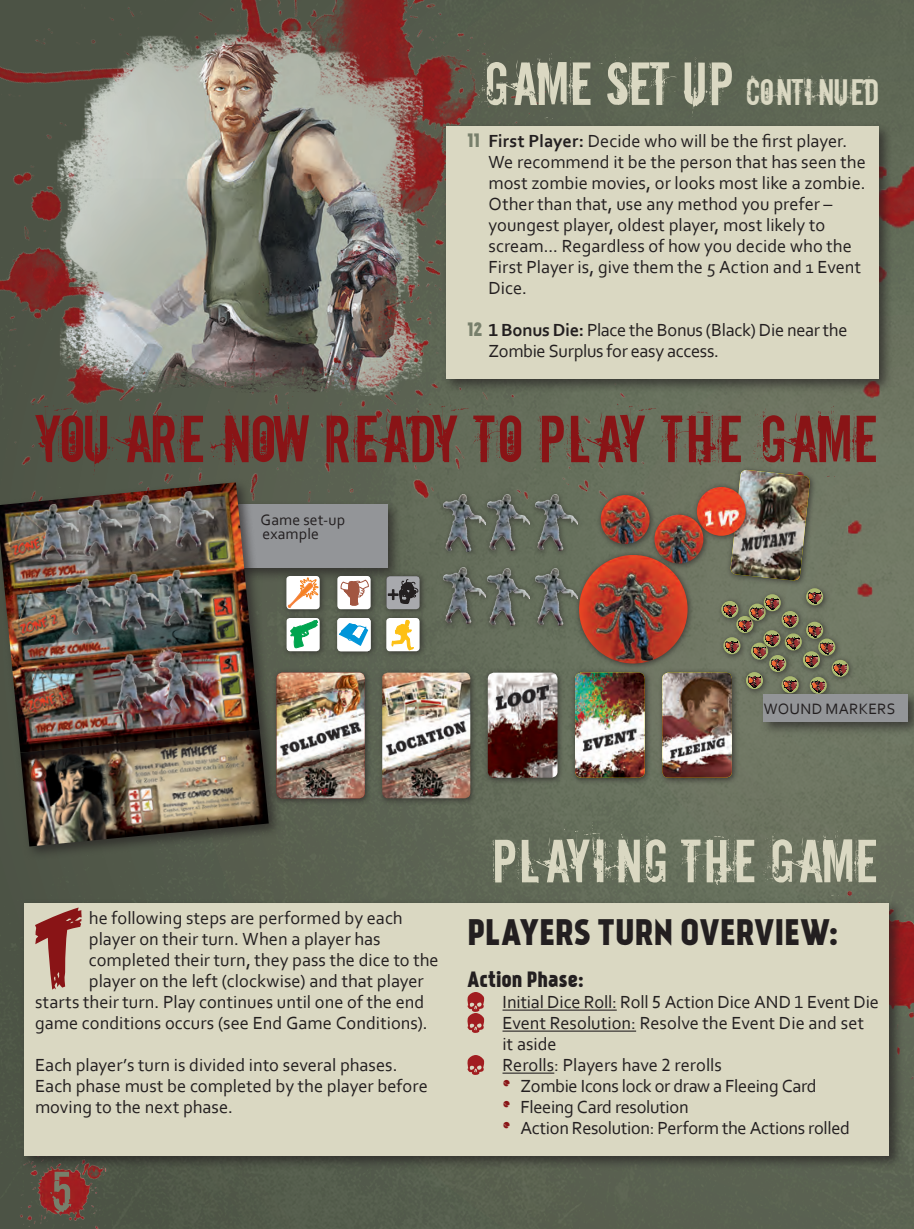
<style>
.page{position:relative;width:914px;height:1229px;background:#fff}
.page>*{position:absolute;margin:0;border:0;box-sizing:border-box;transform-origin:0 0}
.t1{font:110.25px "Feastof Flesh BB";color:#891416}
.t2{font:63px "Downcome";letter-spacing:.005em;color:#891416}
.t3{font:57.75px "Downcome";color:#dad8c2}
.t4{font:57.75px "Downcome";letter-spacing:.055em;color:#dad8c2}
.t5{font:52.5px "Downcome";color:#777f6b}
.t6{font:35px "Kankin";letter-spacing:.015em;color:#231f20}
.t7{font:21px "Kankin";color:#231f20}
.t8{font:18.38px/21px "Corbel";color:#231f20}
.t9{font:18.38px/21px "Corbel";letter-spacing:-.02em;color:#231f20}
.t10{font:15.75px/14px "Corbel";letter-spacing:.01em;color:#231f20}
.s1{font-size:35px}
.s2{font-family:"Kankin";color:#777f6b}
.s3{font-weight:700}
.s4{font-family:"Downcome";font-size:21px;color:#891416}
</style>
<div class="page">
<img style="left:0;top:0;width:914px;height:1228px">
<img style="left:0;top:1149px;width:110px;height:79px">
<div style="left:726px;top:465px;width:90px;height:122px;background:#231f20;opacity:.67"></div>
<img style="left:730px;top:470px;width:80px;height:111px">
<div style="left:170px;top:500px;width:232px;height:82px;background:#231f20;opacity:.67"></div>
<div style="left:175px;top:504px;width:212px;height:63px;background:#939598"></div>
<div style="left:20px;top:899px;width:884px;height:271px;background:#231f20;opacity:.67"></div>
<div style="left:24px;top:903px;width:865px;height:252px;background:#dad8c2"></div>
<div style="left:442px;top:122px;width:452px;height:271px;background:#231f20;opacity:.67"></div>
<div style="left:446px;top:126px;width:432px;height:252px;background:#dad8c2"></div>
<hr style="left:502px;top:1009px;width:114px;height:1px;background:#231f20">
<hr style="left:502px;top:1030px;width:134px;height:1px;background:#231f20">
<hr style="left:502px;top:1072px;width:52px;height:1px;background:#231f20">
<svg style="left:467px;top:992px;width:18px;height:41px"></svg>
<svg style="left:467px;top:1055px;width:18px;height:20px"></svg>
<div style="left:381px;top:571px;width:46px;height:46px;background:#231f20;opacity:.67"></div>
<svg style="left:386px;top:576px;width:33px;height:33px"></svg>
<div style="left:381px;top:613px;width:46px;height:46px;background:#231f20;opacity:.67"></div>
<svg style="left:386px;top:618px;width:33px;height:33px"></svg>
<div style="left:333px;top:571px;width:45px;height:46px;background:#231f20;opacity:.67"></div>
<svg style="left:337px;top:576px;width:33px;height:33px"></svg>
<div style="left:333px;top:613px;width:45px;height:46px;background:#231f20;opacity:.67"></div>
<svg style="left:337px;top:618px;width:33px;height:33px"></svg>
<div style="left:282px;top:571px;width:45px;height:46px;background:#231f20;opacity:.67"></div>
<svg style="left:286px;top:576px;width:34px;height:33px"></svg>
<div style="left:282px;top:613px;width:45px;height:46px;background:#231f20;opacity:.67"></div>
<svg style="left:286px;top:618px;width:34px;height:33px"></svg>
<div style="left:438px;top:489px;width:54px;height:69px;background:#636c59"></div>
<img style="left:441px;top:494px;width:41px;height:57px">
<div style="left:438px;top:562px;width:54px;height:68px;background:#636b59"></div>
<img style="left:443px;top:567px;width:39px;height:56px">
<div style="left:482px;top:489px;width:54px;height:68px;background:#231f20;opacity:.67"></div>
<img style="left:483px;top:494px;width:46px;height:57px">
<div style="left:482px;top:564px;width:54px;height:68px;background:#656e5b"></div>
<img style="left:483px;top:568px;width:46px;height:57px">
<div style="left:16px;top:725px;width:267px;height:136px;background:#231f20;opacity:.67"></div>
<img style="left:20px;top:767px;width:249px;height:79px">
<div style="left:0;top:478px;width:274px;height:289px;background:#231f20;opacity:.67"></div>
<img style="left:0;top:482px;width:260px;height:270px">
<div style="left:155px;top:648px;width:63px;height:76px;background:#231f20;opacity:.67"></div>
<img style="left:169px;top:650px;width:37px;height:61px">
<div style="left:107px;top:650px;width:62px;height:76px;background:#231f20;opacity:.67"></div>
<img style="left:106px;top:652px;width:52px;height:61px">
<div style="left:111px;top:570px;width:62px;height:75px;background:#231f20;opacity:.67"></div>
<img style="left:110px;top:572px;width:44px;height:60px">
<div style="left:123px;top:491px;width:62px;height:76px;background:#231f20;opacity:.67"></div>
<img style="left:122px;top:493px;width:44px;height:61px">
<div style="left:62px;top:574px;width:63px;height:76px;background:#231f20;opacity:.67"></div>
<img style="left:62px;top:576px;width:51px;height:61px">
<div style="left:74px;top:496px;width:63px;height:75px;background:#231f20;opacity:.67"></div>
<img style="left:74px;top:498px;width:51px;height:60px">
<div style="left:31px;top:500px;width:62px;height:75px;background:#231f20;opacity:.67"></div>
<img style="left:30px;top:502px;width:51px;height:60px">
<div style="left:154px;top:566px;width:62px;height:75px;background:#231f20;opacity:.67"></div>
<img style="left:153px;top:567px;width:51px;height:61px">
<div style="left:166px;top:487px;width:62px;height:76px;background:#231f20;opacity:.67"></div>
<img style="left:165px;top:489px;width:51px;height:60px">
<div style="left:530px;top:564px;width:54px;height:68px;background:#656f5b"></div>
<img style="left:531px;top:568px;width:43px;height:57px">
<div style="left:530px;top:489px;width:54px;height:68px;background:#656f5b"></div>
<img style="left:534px;top:494px;width:43px;height:57px">
<div style="left:692px;top:482px;width:60px;height:61px;background:#231f20;opacity:.67"></div>
<img style="left:696px;top:487px;width:49px;height:49px;border-radius:24px">
<div style="left:596px;top:490px;width:60px;height:61px;background:#231f20;opacity:.67"></div>
<img style="left:600px;top:495px;width:49px;height:49px;border-radius:24px">
<div style="left:650px;top:510px;width:60px;height:60px;background:#231f20;opacity:.67"></div>
<img style="left:654px;top:514px;width:49px;height:49px;border-radius:24px">
<div style="left:574px;top:550px;width:120px;height:120px;background:#231f20;opacity:.67"></div>
<img style="left:579px;top:555px;width:108px;height:108px;border-radius:54px">
<div style="left:716px;top:596px;width:29px;height:29px;background:#707764"></div>
<div style="left:741px;top:667px;width:29px;height:29px;background:#707764"></div>
<div style="left:718px;top:632px;width:29px;height:29px;background:#707864"></div>
<div style="left:827px;top:655px;width:29px;height:29px;background:#231f20;opacity:.67"></div>
<div style="left:801px;top:583px;width:29px;height:29px;background:#717965"></div>
<svg style="left:721px;top:588px;width:127px;height:106px"></svg>
<div style="left:483px;top:668px;width:81px;height:116px;background:#231f20;opacity:.67"></div>
<img style="left:488px;top:672px;width:69px;height:105px">
<div style="left:570px;top:668px;width:81px;height:116px;background:#231f20;opacity:.67"></div>
<img style="left:575px;top:672px;width:69px;height:105px">
<div style="left:657px;top:668px;width:82px;height:116px;background:#231f20;opacity:.67"></div>
<img style="left:662px;top:672px;width:70px;height:105px">
<div style="left:272px;top:668px;width:99px;height:137px;background:#231f20;opacity:.67"></div>
<img style="left:276px;top:672px;width:89px;height:126px">
<div style="left:377px;top:668px;width:100px;height:137px;background:#231f20;opacity:.67"></div>
<img style="left:382px;top:672px;width:88px;height:126px">
<div style="left:759px;top:689px;width:155px;height:48px;background:#231f20;opacity:.67"></div>
<div style="left:763px;top:694px;width:144px;height:27px;background:#939598"></div>
<img style="left:58px;top:32px;width:366px;height:364px">
<h3 class="t3" style="left:484px;top:44px;width:396px">GAME SET UP <span class="s1">CONTI NUED</span></h3>
<p class="t8" style="left:488px;top:130px;width:379px;text-indent:-21px"><span class="s2">11</span> <span class="s3">First Player:</span> Decide who will be the first player.<br>We recommend it be the person that has seen the most zombie movies, or looks most like a zombie.<br>Other than that, use any method you prefer – youngest player, oldest player, most likely to scream... Regardless of how you decide who the First Player is, give them the 5 Action and 1 Event Dice.</p>
<p class="t9" style="left:488px;top:319px;width:360px;text-indent:-21px"><span class="s2">12</span> <span class="s3">1 Bonus Die:</span> Place the Bonus (Black) Die near the<br>Zombie Surplus for easy access.</p>
<h2 class="t2" style="left:35px;top:396px;width:845px">YOU ARE NOW READY TO PLAY THE GAME</h2>
<p class="t10" style="left:261px;top:512px;width:86px">Game set-up example</p>
<p class="t10" style="left:763px;top:701px;width:133px">WOUND MARKERS</p>
<h1 class="t1" style="left:38px;top:892px;width:38px">T</h1>
<p class="t8" style="left:89px;top:907px;width:315px">he following steps are performed by each</p>
<p class="t8" style="left:89px;top:928px;width:293px">player on their turn. When a player has</p>
<p class="t8" style="left:89px;top:949px;width:351px">completed their turn, they pass the dice to the</p>
<p class="t8" style="left:89px;top:970px;width:336px">player on the left (clockwise) and that player</p>
<p class="t8" style="left:35px;top:991px;width:391px">starts their turn. Play continues until one of the end</p>
<p class="t8" style="left:35px;top:1012px;width:394px">game conditions occurs (see End Game Conditions).</p>
<p class="t8" style="left:35px;top:1054px;width:394px">Each player’s turn is divided into several phases.<br>Each phase must be completed by the player before moving to the next phase.</p>
<h3 class="t5" style="left:52px;top:1155px;width:22px">5</h3>
<h3 class="t4" style="left:492px;top:821px;width:388px">PLAYING THE GAME</h3>
<h3 class="t6" style="left:467px;top:911px;width:372px">PLAYERS TURN OVERVIEW:</h3>
<p class="t7" style="left:467px;top:966px;width:118px">Action Phase:</p>
<p class="t8" style="left:502px;top:991px;width:378px">Initial Dice Roll: Roll 5 Action Dice AND 1 Event Die Event Resolution: Resolve the Event Die and set it aside<br>Rerolls: Players have 2 rerolls</p>
<p class="t9" style="left:502px;top:1075px;width:316px"><span class="s4">•</span> Zombie Icons lock or draw a Fleeing Card</p>
<p class="t8" style="left:502px;top:1096px;width:188px"><span class="s4">•</span> Fleeing Card resolution</p>
<p class="t9" style="left:502px;top:1117px;width:349px"><span class="s4">•</span> Action Resolution: Perform the Actions rolled</p>
</div>
